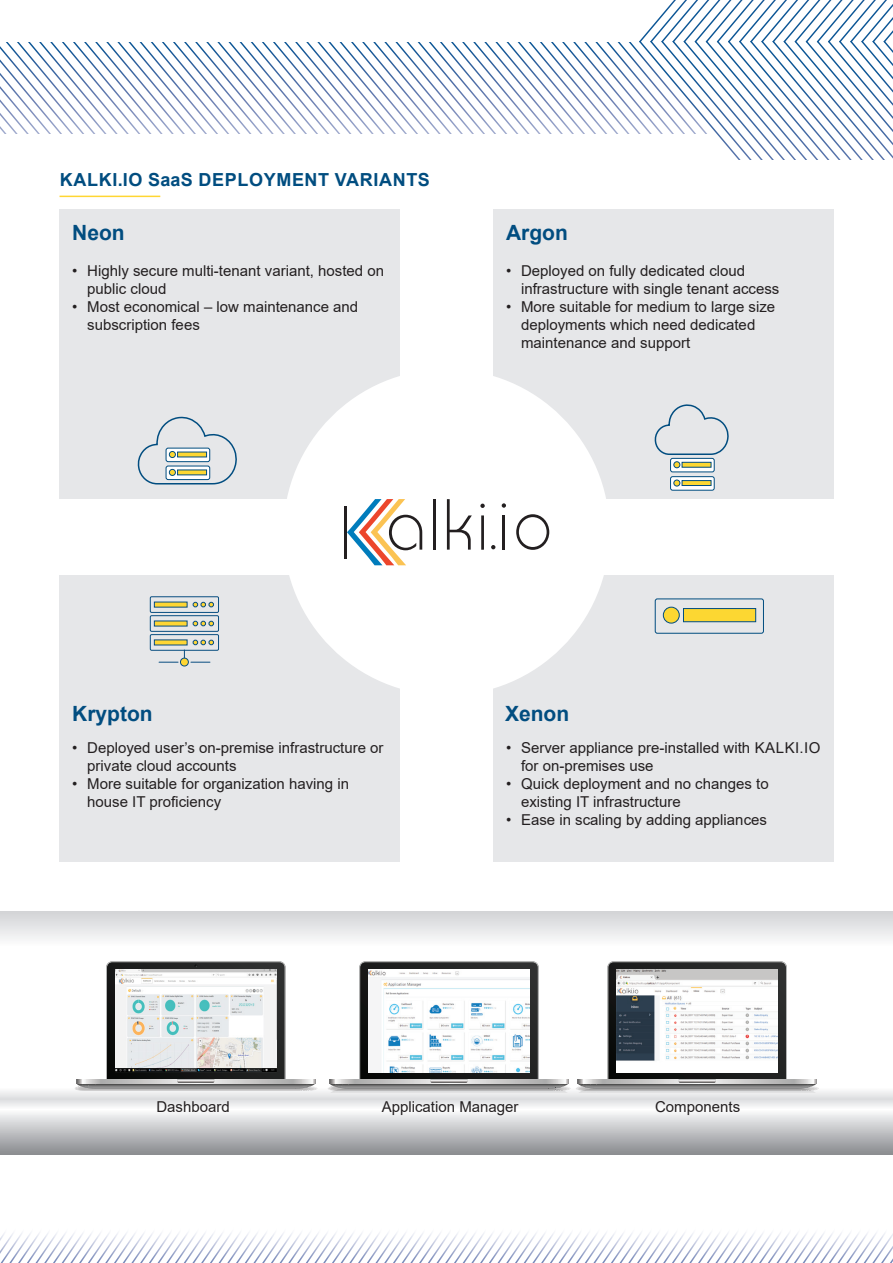
<style>
.page{position:relative;width:893px;height:1263px;background:#fff}
.page>*{position:absolute;margin:0;border:0;box-sizing:border-box;transform-origin:0 0}
.Body_text{font:700 21px "Arial";color:#014d80}
.Headline-3{font:700 18px "Arial";letter-spacing:.035em;color:#014d80}
.Body_text-2{font:15px/18px "Arial";color:#231f20}
</style>
<div class="page">
<svg style="left:0;top:0;width:893px;height:331px"></svg>
<div style="left:0;top:0;width:638px;height:42px;background:#fff"></div>
<svg style="left:0;top:911px;width:893px;height:28px"></svg>
<svg style="left:0;top:1091px;width:893px;height:63px"></svg>
<svg style="left:327px;top:961px;width:492px;height:132px"></svg>
<svg style="left:74px;top:961px;width:244px;height:132px"></svg>
<div style="left:60px;top:209px;width:340px;height:290px;background:#e6e7e9"></div>
<div style="left:60px;top:575px;width:340px;height:287px;background:#e6e7e9"></div>
<div style="left:493px;top:209px;width:340px;height:290px;background:#e6e7e9"></div>
<div style="left:493px;top:575px;width:340px;height:287px;background:#e6e7e9"></div>
<svg style="left:654px;top:404px;width:75px;height:51px"></svg>
<div style="left:283px;top:369px;width:327px;height:326px;background:#fff;border-radius:50%"></div>
<svg style="left:491px;top:545px;width:4px;height:4px"></svg>
<svg style="left:502px;top:503px;width:4px;height:5px"></svg>
<hr style="left:502px;top:515px;width:3px;height:34px;background:#231f20">
<svg style="left:516px;top:514px;width:33px;height:36px"></svg>
<hr style="left:344px;top:506px;width:2px;height:52px;background:#231f20">
<hr style="left:433px;top:499px;width:3px;height:51px;background:#231f20">
<svg style="left:447px;top:499px;width:25px;height:51px"></svg>
<hr style="left:481px;top:515px;width:3px;height:35px;background:#231f20">
<svg style="left:480px;top:504px;width:5px;height:4px"></svg>
<svg style="left:347px;top:499px;width:75px;height:66px"></svg>
<svg style="left:0;top:1232px;width:893px;height:31px"></svg>
<svg style="left:670px;top:458px;width:44px;height:14px"></svg>
<div style="left:670px;top:458px;width:45px;height:14px;border:1px solid #014d80;border-radius:2px"></div>
<svg style="left:674px;top:462px;width:6px;height:6px"></svg>
<div style="left:673px;top:461px;width:7px;height:7px;border:1px solid #014d80;border-radius:50%"></div>
<svg style="left:682px;top:462px;width:29px;height:6px"></svg>
<div style="left:655px;top:598px;width:109px;height:36px;border:1px solid #014d80;border-radius:2px"></div>
<div style="left:663px;top:607px;width:16px;height:16px;background:#fcd732;border-radius:50%"></div>
<div style="left:663px;top:607px;width:17px;height:16px;border:1px solid #014d80;border-radius:50%"></div>
<div style="left:683px;top:608px;width:73px;height:14px;background:#fcd732;border:1px solid #014d80"></div>
<div style="left:670px;top:477px;width:44px;height:13px;background:#fff;border-radius:2px"></div>
<div style="left:670px;top:476px;width:45px;height:15px;border:1px solid #014d80;border-radius:2px"></div>
<svg style="left:674px;top:480px;width:6px;height:6px"></svg>
<div style="left:673px;top:480px;width:7px;height:6px;border:1px solid #014d80;border-radius:50%"></div>
<svg style="left:682px;top:480px;width:29px;height:6px"></svg>
<svg style="left:137px;top:416px;width:100px;height:69px"></svg>
<div style="left:169px;top:469px;width:7px;height:7px;border:1px solid #014d80;border-radius:50%"></div>
<svg style="left:177px;top:470px;width:30px;height:5px"></svg>
<div style="left:180px;top:658px;width:8px;height:8px;background:#ffd633;border-radius:50%"></div>
<div style="left:180px;top:658px;width:9px;height:8px;border:1px solid #084d80;border-radius:50%"></div>
<div style="left:150px;top:634px;width:69px;height:17px;border:1px solid #084d80"></div>
<svg style="left:191px;top:662px;width:19px;height:1px"></svg>
<svg style="left:159px;top:662px;width:19px;height:1px"></svg>
<svg style="left:154px;top:639px;width:33px;height:6px"></svg>
<svg style="left:193px;top:640px;width:21px;height:5px"></svg>
<div style="left:150px;top:615px;width:69px;height:17px;border:1px solid #084d80"></div>
<svg style="left:154px;top:621px;width:33px;height:5px"></svg>
<svg style="left:193px;top:621px;width:21px;height:5px"></svg>
<div style="left:150px;top:596px;width:69px;height:17px;border:1px solid #084d80"></div>
<svg style="left:154px;top:602px;width:33px;height:5px"></svg>
<svg style="left:193px;top:602px;width:21px;height:5px"></svg>
<hr style="left:60px;top:196px;width:100px;height:1px;background:#ffd633">
<p class="Headline-3" style="left:60px;top:167px;width:372px">KALKI.IO SaaS DEPLOYMENT VARIANTS</p>
<p class="Body_text" style="left:72px;top:218px;width:54px">Neon</p>
<p class="Body_text-2" style="left:87px;top:261px;width:298px;text-indent:-15px">• Highly secure multi-tenant variant, hosted on public cloud</p>
<p class="Body_text-2" style="left:87px;top:297px;width:272px;text-indent:-15px">• Most economical – low maintenance and subscription fees</p>
<p class="Body_text" style="left:506px;top:218px;width:63px">Argon</p>
<p class="Body_text-2" style="left:521px;top:261px;width:260px;text-indent:-15px">• Deployed on fully dedicated cloud infrastructure with single tenant access</p>
<p class="Body_text-2" style="left:521px;top:297px;width:256px;text-indent:-15px">• More suitable for medium to large size deployments which need dedicated maintenance and support</p>
<p class="Body_text" style="left:72px;top:698px;width:82px">Krypton</p>
<p class="Body_text-2" style="left:87px;top:739px;width:298px;text-indent:-15px">• Deployed user’s on-premise infrastructure or private cloud accounts</p>
<p class="Body_text-2" style="left:87px;top:775px;width:263px;text-indent:-15px">• More suitable for organization having in house IT proficiency</p>
<p class="Body_text" style="left:505px;top:698px;width:66px">Xenon</p>
<p class="Body_text-2" style="left:521px;top:739px;width:301px;text-indent:-15px">• Server appliance pre-installed with KALKI.IO for on-premises use</p>
<p class="Body_text-2" style="left:521px;top:775px;width:249px;text-indent:-15px">• Quick deployment and no changes to existing IT infrastructure</p>
<p class="Body_text-2" style="left:506px;top:811px;width:262px">• Ease in scaling by adding appliances</p>
<p class="Body_text-2" style="left:156px;top:1098px;width:75px">Dashboard</p>
<p class="Body_text-2" style="left:382px;top:1098px;width:138px">Application Manager</p>
<p class="Body_text-2" style="left:655px;top:1098px;width:87px">Components</p>
</div>
